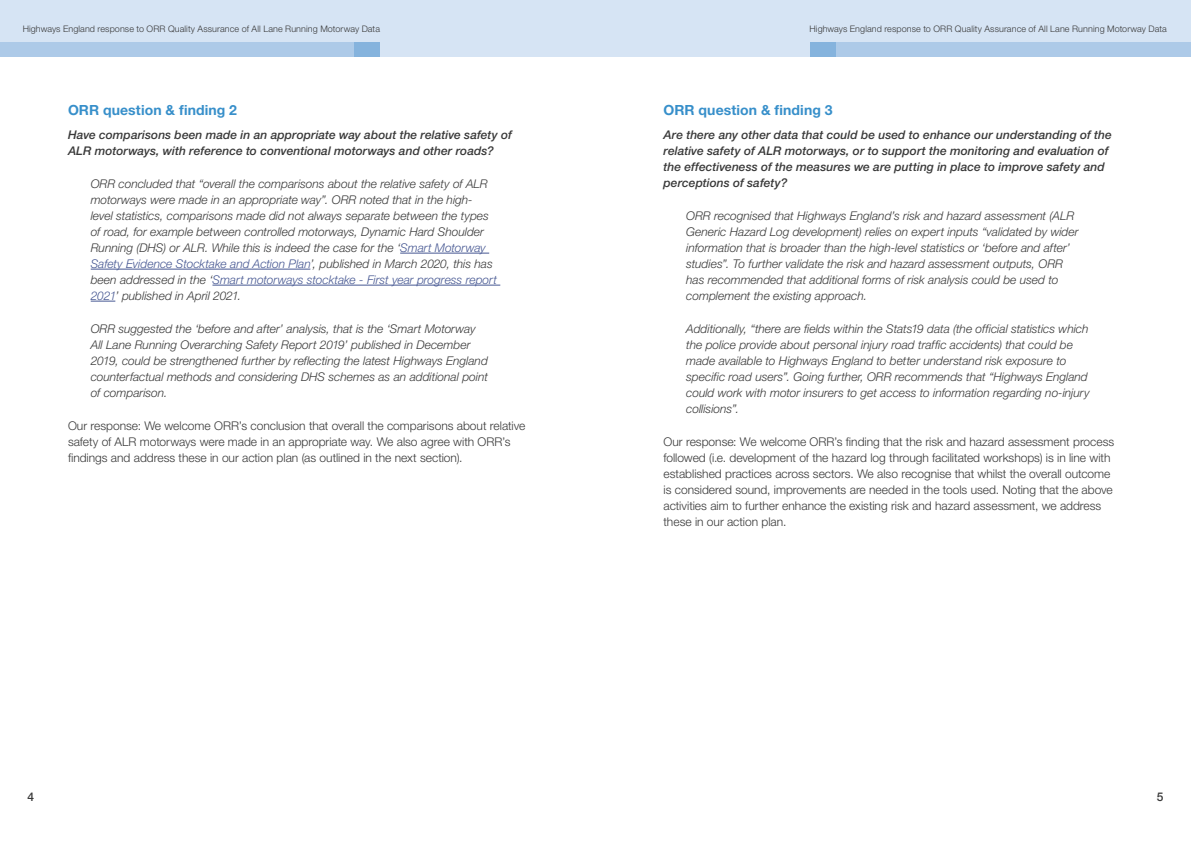
<style>
.page{position:relative;width:1191px;height:842px;background:#fff}
.page>*{position:absolute;margin:0;border:0;box-sizing:border-box;transform-origin:0 0}
.B_Head{font:700 14px "Helvetica Neue LT Pro";letter-spacing:.005em;color:#378fca}
.Pull_out_text{font:italic 300 12px/16px "Helvetica Neue LT Pro";letter-spacing:-.005em;color:#393939}
.Body_text_space_afte{font:300 12px/16px "Helvetica Neue LT Pro";color:#393939}
.Body_text_space_afte-2{font:italic 500 12px/16px "Helvetica Neue LT Pro";color:#393939}
.t1{font:500 12px "Helvetica Neue LT Pro";color:#393939}
.t2{font:300 9px "Helvetica Neue LT Pro";letter-spacing:.01em;color:#393939}
.s1{color:#465792}
</style>
<div class="page">
<div style="left:0;top:0;width:595px;height:57px;background:#d6e4f4"></div>
<div style="left:595px;top:0;width:596px;height:57px;background:#d6e4f4"></div>
<div style="left:836px;top:43px;width:355px;height:14px;background:#adcae8"></div>
<div style="left:810px;top:43px;width:26px;height:14px;background:#85b3dd"></div>
<div style="left:0;top:43px;width:354px;height:14px;background:#adcae8"></div>
<div style="left:354px;top:43px;width:26px;height:14px;background:#85b3dd"></div>
<hr style="left:400px;top:253px;width:89px;height:1px;background:#465792">
<hr style="left:91px;top:269px;width:219px;height:1px;background:#465792">
<hr style="left:212px;top:285px;width:288px;height:1px;background:#465792">
<svg style="left:91px;top:301px;width:24px;height:1px"></svg>
<p class="t2" style="left:23px;top:23px;width:359px">Highways England response to ORR Quality Assurance of All Lane Running Motorway Data</p>
<p class="t2" style="left:809px;top:23px;width:359px">Highways England response to ORR Quality Assurance of All Lane Running Motorway Data</p>
<h2 class="B_Head" style="left:68px;top:101px;width:170px">ORR question &amp; finding 2</h2>
<p class="Body_text_space_afte-2" style="left:68px;top:126px;width:445px">Have comparisons been made in an appropriate way about the relative safety of<br>ALR motorways, with reference to conventional motorways and other roads?</p>
<p class="Pull_out_text" style="left:91px;top:175px;width:408px">ORR concluded that “overall the comparisons about the relative safety of ALR motorways were made in an appropriate way”. ORR noted that in the high&shy;level statistics, comparisons made did not always separate between the types of road, for example between controlled motorways, Dynamic Hard Shoulder Running (DHS) or ALR. While this is indeed the case for the ‘<span class="s1">Smart Motorway Safety Evidence Stocktake and Action Plan</span>’, published in March 2020, this has been addressed in the ‘<span class="s1">Smart motorways stocktake - First year progress report 2021</span>’ published in April 2021.</p>
<p class="Pull_out_text" style="left:91px;top:320px;width:399px">ORR suggested the ‘before and after’ analysis, that is the ‘Smart Motorway All Lane Running Overarching Safety Report 2019’ published in December 2019, could be strengthened further by reflecting the latest Highways England counterfactual methods and considering DHS schemes as an additional point of comparison.</p>
<p class="Body_text_space_afte" style="left:68px;top:417px;width:459px">Our response: We welcome ORR’s conclusion that overall the comparisons about relative safety of ALR motorways were made in an appropriate way. We also agree with ORR’s findings and address these in our action plan (as outlined in the next section).</p>
<h2 class="B_Head" style="left:663px;top:101px;width:170px">ORR question &amp; finding 3</h2>
<p class="Body_text_space_afte-2" style="left:663px;top:126px;width:450px">Are there any other data that could be used to enhance our understanding of the relative safety of ALR motorways, or to support the monitoring and evaluation of the effectiveness of the measures we are putting in place to improve safety and perceptions of safety?</p>
<p class="Pull_out_text" style="left:686px;top:207px;width:394px">ORR recognised that Highways England’s risk and hazard assessment (ALR Generic Hazard Log development) relies on expert inputs “validated by wider information that is broader than the high-level statistics or ‘before and after’ studies”. To further validate the risk and hazard assessment outputs, ORR has recommended that additional forms of risk analysis could be used to complement the existing approach.</p>
<p class="Pull_out_text" style="left:686px;top:320px;width:405px">Additionally, “there are fields within the Stats19 data (the official statistics which the police provide about personal injury road traffic accidents) that could be made available to Highways England to better understand risk exposure to specific road users”. Going further, ORR recommends that “Highways England could work with motor insurers to get access to information regarding no-injury collisions”.</p>
<p class="Body_text_space_afte" style="left:663px;top:433px;width:452px">Our response: We welcome ORR’s finding that the risk and hazard assessment process followed (i.e. development of the hazard log through facilitated workshops) is in line with established practices across sectors. We also recognise that whilst the overall outcome is considered sound, improvements are needed in the tools used. Noting that the above activities aim to further enhance the existing risk and hazard assessment, we address these in our action plan.</p>
<p class="t1" style="left:27px;top:789px;width:8px">4</p>
<p class="t1" style="left:1157px;top:789px;width:8px">5</p>
</div>
